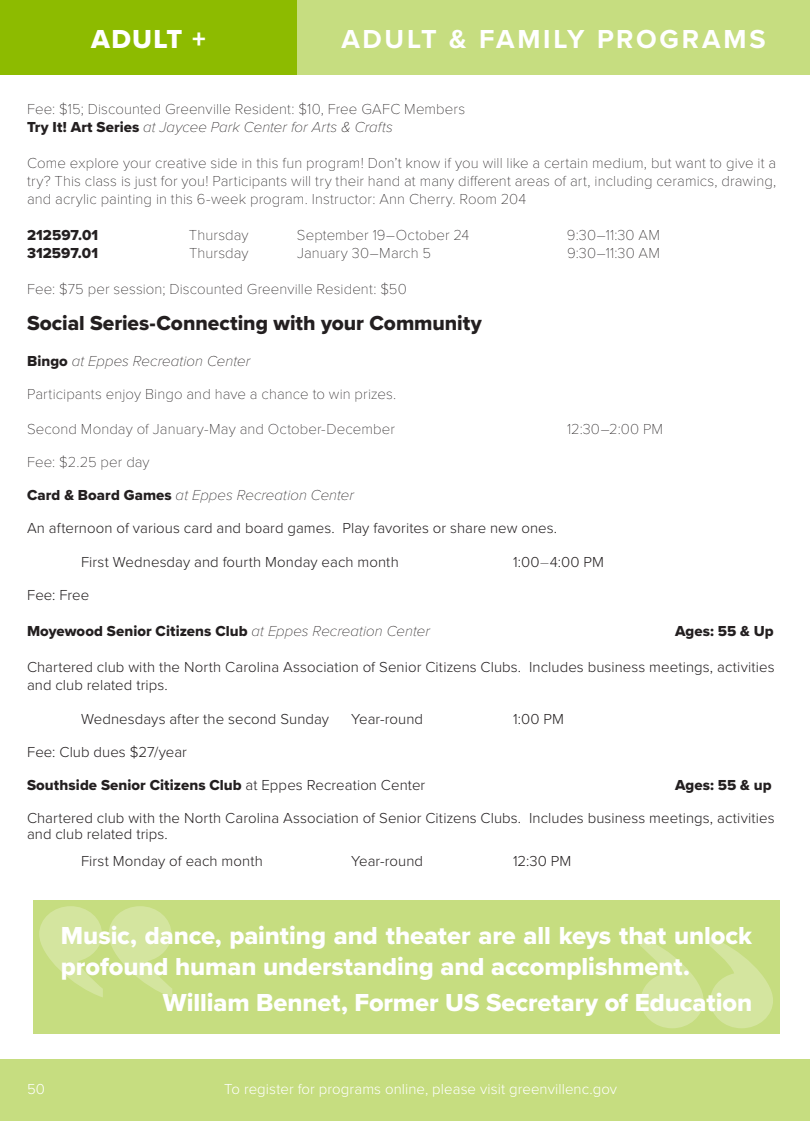
<style>
.page{position:relative;width:810px;height:1121px;background:#fff}
.page>*{position:absolute;margin:0;border:0;box-sizing:border-box;transform-origin:0 0}
.t1{font:700 27px "Proxima Nova";letter-spacing:.1em;color:#fff}
.t2{font:27px "Proxima Nova Extrabld";letter-spacing:.05em;color:#fff}
.t3{font:25.5px/30.6px "Proxima Nova Extrabld";letter-spacing:-.005em;color:#fff}
.t4{font:21px "Proxima Nova Extrabld";color:#231f20}
.t5{font:100 15px/18px "Proxima Nova T";letter-spacing:.005em;color:#231f20;text-align:justify}
.t6{font:300 15px/18px "Proxima Nova";letter-spacing:.005em;color:#231f20}
.t7{font:15px "Proxima Nova Extrabld";letter-spacing:.005em;color:#231f20}
.t8{font:italic 100 15px "Proxima Nova";letter-spacing:.005em;color:#231f20}
.t9{font:300 15px "Proxima Nova";letter-spacing:.005em;color:#fff}
.s1{font-family:"Proxima Nova Extrabld";font-weight:400;font-style:normal}
.s2{font-family:"Proxima Nova T";font-weight:100}
.s3{font-family:"Proxima Nova";font-weight:100;font-style:italic}
.s4{font-family:"Proxima Nova";font-weight:300}
</style>
<div class="page">
<div style="left:0;top:1059px;width:810px;height:61px;background:#c6dd80"></div>
<div style="left:0;top:0;width:810px;height:75px;background:#c6dd80"></div>
<div style="left:0;top:0;width:297px;height:75px;background:#8dbb00"></div>
<div style="left:33px;top:900px;width:746px;height:133px;background:#c6dd80"></div>
<svg style="left:640px;top:937px;width:133px;height:91px"></svg>
<svg style="left:39px;top:906px;width:133px;height:91px"></svg>
<p class="t2" style="left:91px;top:19px;width:116px">ADULT +</p>
<h1 class="t1" style="left:341px;top:19px;width:426px">ADULT &amp; FAMILY PROGRAMS</h1>
<p class="t5" style="left:27px;top:99px;width:440px">Fee: $15; Discounted Greenville Resident: $10, Free GAFC Members</p>
<p class="t8" style="left:27px;top:116px;width:368px"><span class="s1">Try It! Art Series</span> at Jaycee Park Center for Arts &amp; Crafts</p>
<p class="t5" style="left:27px;top:153px;width:751px">Come explore your creative side in this fun program! Don’t know if you will like a certain medium, but want to give it a try? This class is just for you! Participants will try their hand at many different areas of art, including ceramics, drawing, and acrylic painting in this 6-week program. Instructor: Ann Cherry. Room 204</p>
<p class="t7" style="left:27px;top:224px;width:73px">212597.01</p>
<p class="t5" style="left:189px;top:225px;width:61px">Thursday</p>
<p class="t5" style="left:297px;top:225px;width:174px">September 19–October 24</p>
<p class="t5" style="left:567px;top:225px;width:95px">9:30–11:30 AM</p>
<p class="t7" style="left:27px;top:242px;width:73px">312597.01</p>
<p class="t5" style="left:189px;top:243px;width:61px">Thursday</p>
<p class="t5" style="left:297px;top:243px;width:136px">January 30–March 5</p>
<p class="t5" style="left:567px;top:243px;width:95px">9:30–11:30 AM</p>
<p class="t5" style="left:27px;top:279px;width:381px">Fee: $75 per session; Discounted Greenville Resident: $50</p>
<p class="t4" style="left:27px;top:308px;width:456px">Social Series-Connecting with your Community</p>
<p class="t8" style="left:27px;top:350px;width:225px"><span class="s1">Bingo</span> at Eppes Recreation Center</p>
<p class="t5" style="left:27px;top:384px;width:371px">Participants enjoy Bingo and have a chance to win prizes.</p>
<p class="t5" style="left:27px;top:419px;width:369px">Second Monday of January-May and October-December</p>
<p class="t5" style="left:567px;top:419px;width:98px">12:30–2:00 PM</p>
<p class="t5" style="left:27px;top:452px;width:124px">Fee: $2.25 per day</p>
<p class="t8" style="left:27px;top:483px;width:329px"><span class="s1">Card &amp; Board Games</span> at Eppes Recreation Center</p>
<p class="t6" style="left:27px;top:518px;width:532px">An afternoon of various card and board games. Play favorites or share new ones.</p>
<p class="t6" style="left:81px;top:552px;width:319px">First Wednesday and fourth Monday each month</p>
<p class="t6" style="left:513px;top:552px;width:93px">1:00<span class="s2">–</span>4:00 PM</p>
<p class="t6" style="left:27px;top:585px;width:64px">Fee: Free</p>
<p class="t7" style="left:27px;top:620px;width:405px">Moyewood Senior Citizens Club <span class="s3">at Eppes Recreation Center</span></p>
<p class="t7" style="left:675px;top:620px;width:100px">Ages: 55 &amp; Up</p>
<p class="t6" style="left:27px;top:657px;width:749px">Chartered club with the North Carolina Association of Senior Citizens Clubs. Includes business meetings, activities and club related trips.</p>
<p class="t6" style="left:81px;top:708px;width:250px">Wednesdays after the second Sunday</p>
<p class="t6" style="left:351px;top:708px;width:74px">Year-round</p>
<p class="t6" style="left:513px;top:708px;width:52px">1:00 PM</p>
<p class="t6" style="left:27px;top:741px;width:162px">Fee: Club dues $27/year</p>
<p class="t7" style="left:27px;top:773px;width:400px">Southside Senior Citizens Club <span class="s4">at Eppes Recreation Center</span></p>
<p class="t7" style="left:675px;top:773px;width:98px">Ages: 55 &amp; up</p>
<p class="t6" style="left:27px;top:808px;width:749px;line-height:16.5px">Chartered club with the North Carolina Association of Senior Citizens Clubs. Includes business meetings, activities and club related trips.</p>
<p class="t6" style="left:81px;top:851px;width:183px">First Monday of each month</p>
<p class="t6" style="left:351px;top:851px;width:74px">Year-round</p>
<p class="t6" style="left:513px;top:851px;width:60px">12:30 PM</p>
<p class="t3" style="left:61px;top:919px;width:693px">Music, dance, painting and theater are all keys that unlock profound human understanding and accomplishment.</p>
<p class="t3" style="left:163px;top:986px;width:591px">William Bennet, Former US Secretary of Education</p>
<p class="t9" style="left:27px;top:1077px;width:19px">50</p>
<p class="t9" style="left:224px;top:1077px;width:394px">To register for programs online, please visit greenvillenc.gov</p>
</div>
